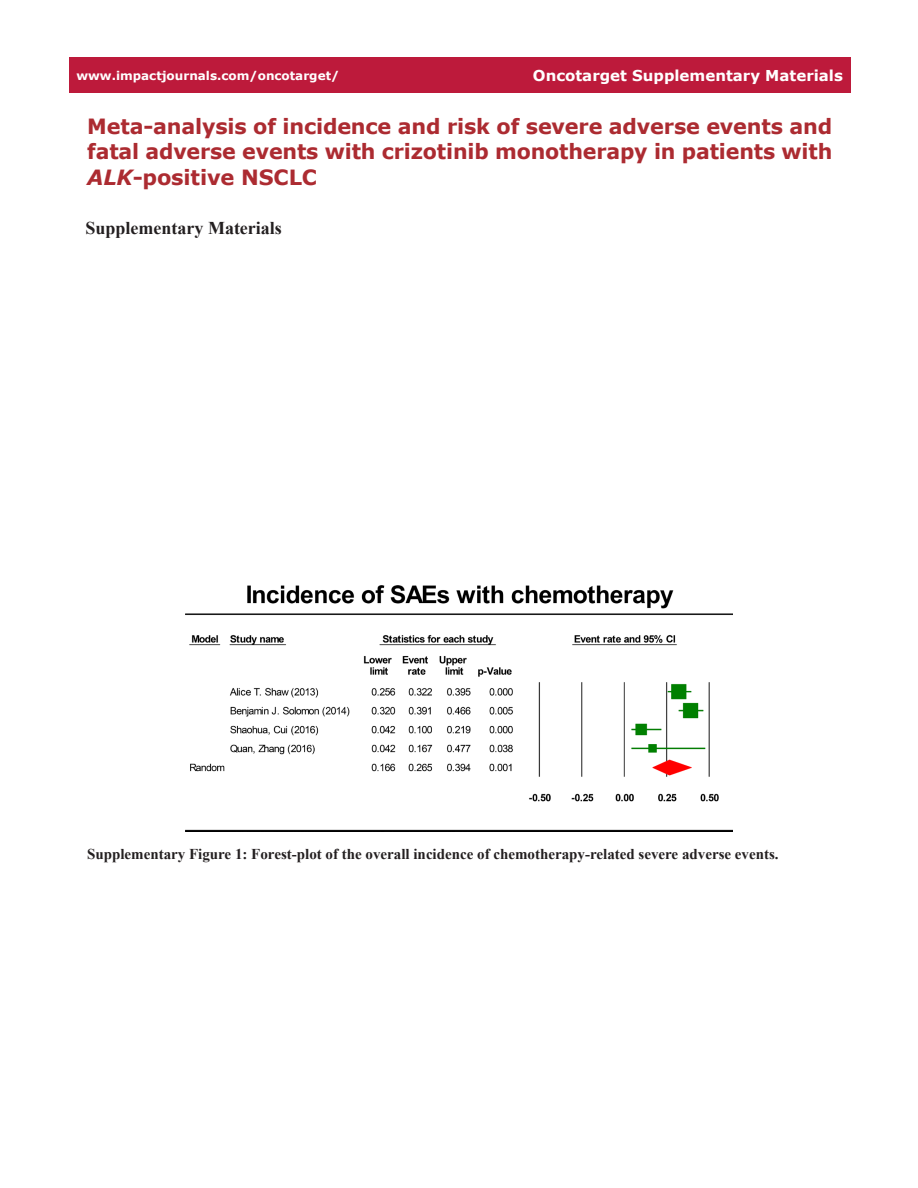
<style>
.page{position:relative;width:918px;height:1188px;background:#fff}
.page>*{position:absolute;margin:0;border:0;box-sizing:border-box;transform-origin:0 0}
.t1{font:700 21px/25.2px "Verdana";letter-spacing:-.01em;color:#ac2b31;text-align:justify}
.t2{font:700 18px "Times New Roman";color:#231f20}
.FigureText{font:700 15px "Times New Roman";color:#231f20}
.t3{font:700 15px "Verdana";color:#fff}
.t4{font:700 12px "Verdana";color:#fff}
.s1{font-style:italic}
</style>
<div class="page">
<div style="left:69px;top:57px;width:781px;height:36px;background:#bd1a3b"></div>
<img style="left:186px;top:585px;width:546px;height:247px">
<p class="t4" style="left:76px;top:67px;width:264px">www.impactjournals.com/oncotarget/</p>
<p class="t3" style="left:533px;top:65px;width:303px">Oncotarget Supplementary Material</p>
<p class="t3" style="left:564px;top:65px;width:280px">Oncotarget Advance Publications</p>
<p class="t1" style="left:87px;top:114px;width:747px">Meta-analysis of incidence and risk of severe adverse events and fatal adverse events with crizotinib monotherapy in patients with <span class="s1">ALK</span>-positive NSCLC</p>
<p class="t2" style="left:86px;top:216px;width:198px">Supplementary Materials</p>
<p class="FigureText" style="left:87px;top:844px;width:693px">Supplementary Figure 1: Forest-plot of the overall incidence of chemotherapy-related severe adverse events.</p>
</div>
